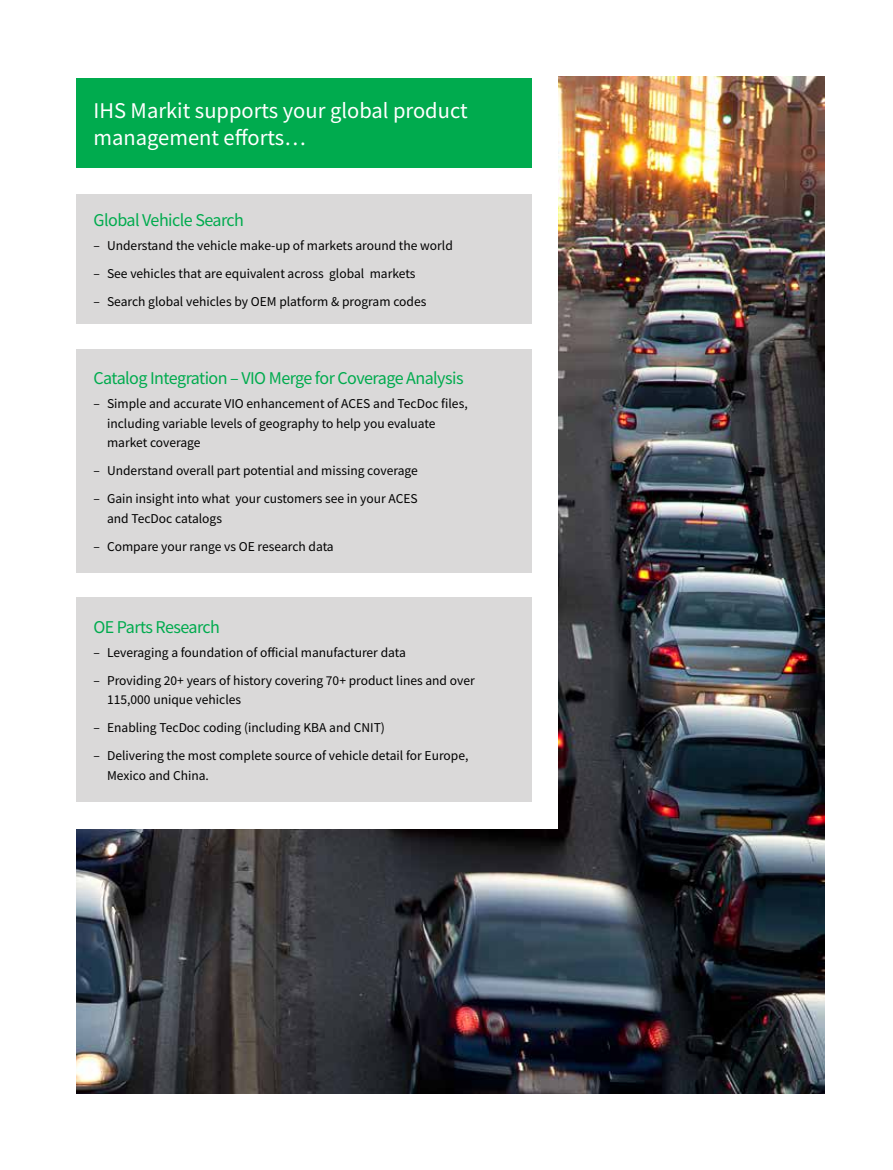
<style>
.page{position:relative;width:893px;height:1170px;background:#fff}
.page>*{position:absolute;margin:0;border:0;box-sizing:border-box;transform-origin:0 0}
.t1{font:22.5px/27px "Source Sans Pro";color:#fff}
.t2{font:18px "Source Sans Pro";letter-spacing:-.03em;color:#00ab4e}
.t3{font:13.5px/19.5px "Source Sans Pro";color:#000}
</style>
<div class="page">
<img style="left:77px;top:77px;width:748px;height:1016px">
<div style="left:71px;top:57px;width:487px;height:771px;background:#fff"></div>
<div style="left:77px;top:79px;width:455px;height:89px;background:#00ab4e"></div>
<div style="left:77px;top:349px;width:455px;height:223px;background:#dad9d9"></div>
<div style="left:77px;top:194px;width:455px;height:130px;background:#dad9d9"></div>
<div style="left:77px;top:597px;width:455px;height:204px;background:#dad9d9"></div>
<h1 class="t1" style="left:94px;top:97px;width:376px">IHS Markit supports your global product management efforts…</h1>
<h2 class="t2" style="left:94px;top:208px;width:152px">Global Vehicle Search</h2>
<p class="t3" style="left:94px;top:235px;width:361px">– Understand the vehicle make-up of markets around the world</p>
<p class="t3" style="left:94px;top:263px;width:323px">– See vehicles that are equivalent across global markets</p>
<p class="t3" style="left:94px;top:291px;width:334px">– Search global vehicles by OEM platform &amp; program codes</p>
<h2 class="t2" style="left:94px;top:367px;width:371px">Catalog Integration – VIO Merge for Coverage Analysis</h2>
<p class="t3" style="left:107px;top:394px;width:362px;text-indent:-14px">– Simple and accurate VIO enhancement of ACES and TecDoc files, including variable levels of geography to help you evaluate market coverage</p>
<p class="t3" style="left:94px;top:461px;width:326px">– Understand overall part potential and missing coverage</p>
<p class="t3" style="left:107px;top:489px;width:312px;text-indent:-14px">– Gain insight into what your customers see in your ACES and TecDoc catalogs</p>
<p class="t3" style="left:94px;top:536px;width:242px">– Compare your range vs OE research data</p>
<h2 class="t2" style="left:94px;top:615px;width:128px">OE Parts Research</h2>
<p class="t3" style="left:94px;top:642px;width:314px">– Leveraging a foundation of official manufacturer data</p>
<p class="t3" style="left:107px;top:670px;width:369px;text-indent:-14px">– Providing 20+ years of history covering 70+ product lines and over<br>115,000 unique vehicles</p>
<p class="t3" style="left:94px;top:717px;width:293px">– Enabling TecDoc coding (including KBA and CNIT)</p>
<p class="t3" style="left:107px;top:745px;width:363px;text-indent:-14px">– Delivering the most complete source of vehicle detail for Europe,<br>Mexico and China.</p>
</div>
